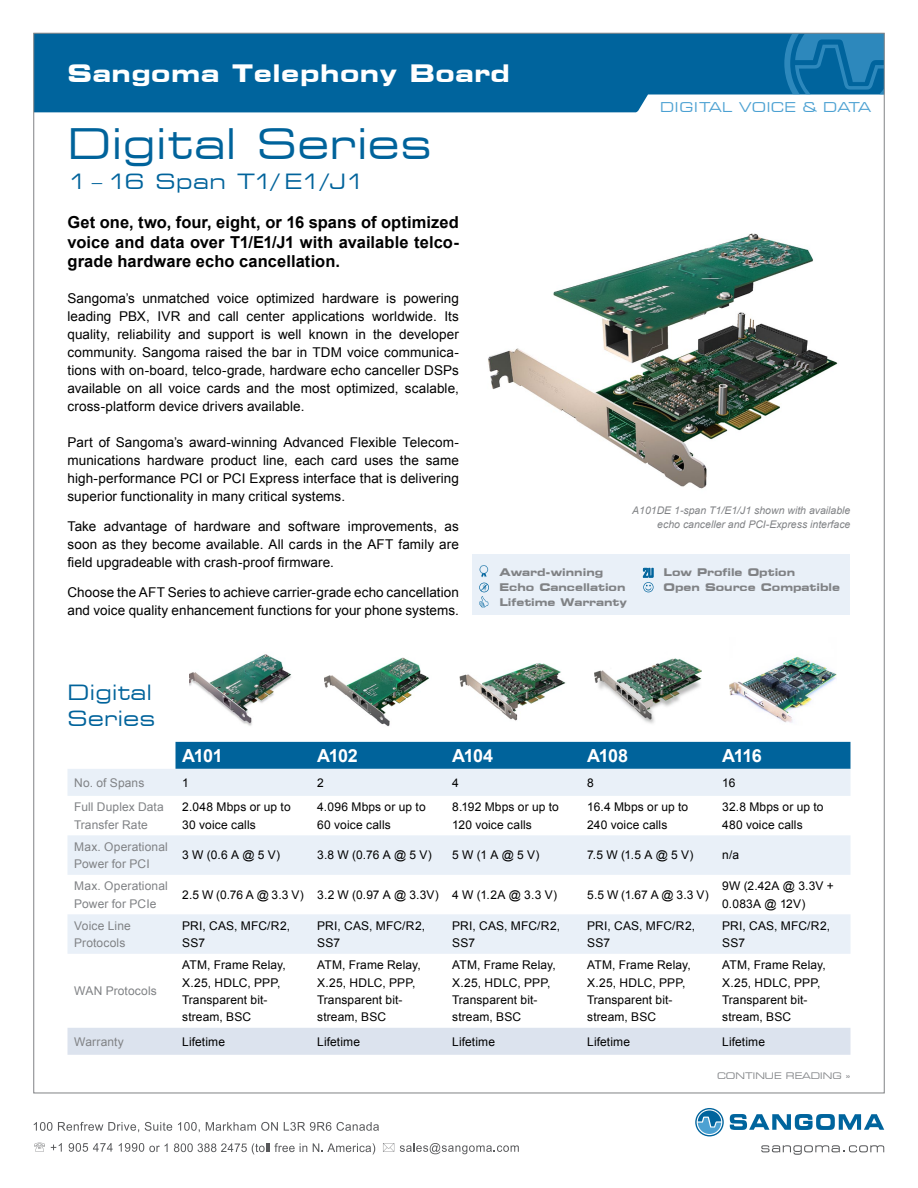
<style>
.page{position:relative;width:918px;height:1188px;background:#fff}
.page>*{position:absolute;margin:0;border:0;box-sizing:border-box;transform-origin:0 0}
.body{font:expanded 42px "Square 721 BT";letter-spacing:.01em;color:#00639b}
.t1{font:700 expanded 24px "Square 721 BT";letter-spacing:.025em;color:#fff}
.body-2{font:expanded 21px "Square 721 BT";letter-spacing:-.045em;color:#00639b}
.body-3{font:expanded 21px/25.2px "Square 721 BT";letter-spacing:.01em;color:#00639b}
.body-4{font:700 18px "Arial";letter-spacing:-.04em;color:#fff}
.t2{font:700 16.5px/19.5px "Arial";letter-spacing:.005em;color:#000;text-align:justify}
.body-5{font:13.5px/18px "Arial";letter-spacing:.005em;color:#000;text-align:justify}
.subhead{font:expanded 13.5px "Square 721 BT";letter-spacing:.035em;color:#4ca1d2}
.body-6{font:12px/17.2px "Arial";letter-spacing:.01em;color:#000}
.body-7{font:12px/17.2px "Arial";letter-spacing:.01em;color:#808285}
.Options{font:700 expanded 10.5px "Square 721 BT";color:#808285}
.body-8{font:italic 10.5px/13.5px "Arial";color:#808285;text-align:right}
.t3{font:expanded 9px "Square 721 BT";color:#808285}
.s1{color:#00649d}
</style>
<div class="page">
<div style="left:36px;top:35px;width:748px;height:78px;background:#00649d"></div>
<svg style="left:730px;top:1114px;width:154px;height:16px"></svg>
<svg style="left:695px;top:1108px;width:29px;height:28px"></svg>
<svg style="left:761px;top:1145px;width:123px;height:10px"></svg>
<svg style="left:784px;top:35px;width:98px;height:60px;background:#1876ad"></svg>
<svg style="left:34px;top:1143px;width:11px;height:9px"></svg>
<svg style="left:51px;top:1143px;width:11px;height:9px"></svg>
<svg style="left:69px;top:1143px;width:44px;height:9px"></svg>
<svg style="left:383px;top:1143px;width:11px;height:9px"></svg>
<svg style="left:400px;top:1143px;width:119px;height:11px"></svg>
<svg style="left:119px;top:1143px;width:49px;height:9px"></svg>
<svg style="left:174px;top:1143px;width:133px;height:12px"></svg>
<svg style="left:313px;top:1143px;width:62px;height:12px"></svg>
<svg style="left:34px;top:1122px;width:18px;height:9px"></svg>
<svg style="left:58px;top:1122px;width:81px;height:10px"></svg>
<svg style="left:145px;top:1122px;width:27px;height:9px"></svg>
<svg style="left:178px;top:1122px;width:22px;height:10px"></svg>
<svg style="left:206px;top:1122px;width:72px;height:9px"></svg>
<svg style="left:284px;top:1122px;width:47px;height:9px"></svg>
<svg style="left:337px;top:1122px;width:42px;height:9px"></svg>
<div style="left:176px;top:742px;width:674px;height:27px;background:#00639b"></div>
<svg style="left:68px;top:769px;width:782px;height:185px;fill:#e9f0f8"></svg>
<div style="left:68px;top:1028px;width:782px;height:27px;background:#dce3ee"></div>
<img style="left:189px;top:654px;width:102px;height:72px">
<img style="left:324px;top:657px;width:105px;height:70px">
<img style="left:459px;top:663px;width:107px;height:58px">
<img style="left:594px;top:658px;width:108px;height:66px">
<img style="left:729px;top:656px;width:108px;height:67px">
<img style="left:488px;top:233px;width:350px;height:256px">
<div style="left:472px;top:554px;width:378px;height:61px;background:#e9f0f8"></div>
<svg style="left:479px;top:565px;width:9px;height:12px"></svg>
<svg style="left:479px;top:583px;width:10px;height:24px"></svg>
<svg style="left:643px;top:568px;width:11px;height:24px"></svg>
<h2 class="t1" style="left:68px;top:59px;width:444px">Sangoma Telephony Board</h2>
<p class="body" style="left:68px;top:119px;width:367px">Digital Series</p>
<p class="body-2" style="left:68px;top:169px;width:299px">1 – <span class="s1">16</span> Span T1/ E1/J1</p>
<p class="subhead" style="left:660px;top:99px;width:213px">DIGITAL VOICE &amp; DATA</p>
<p class="t2" style="left:68px;top:213px;width:393px">Get one, two, four, eight, or 16 spans of optimized voice and data over T1/E1/J1 with available telco&shy;grade hardware echo cancellation.</p>
<p class="body-5" style="left:68px;top:289px;width:393px">Sangoma’s unmatched voice optimized hardware is powering leading PBX, IVR and call center applications worldwide. Its quality, reliability and support is well known in the developer community. Sangoma raised the bar in TDM voice communica&shy;tions with on-board, telco-grade, hardware echo canceller DSPs available on all voice cards and the most optimized, scalable, cross-platform device drivers available.</p>
<p class="body-5" style="left:68px;top:433px;width:393px">Part of Sangoma’s award-winning Advanced Flexible Telecom&shy;munications hardware product line, each card uses the same high-performance PCI or PCI Express interface that is delivering superior functionality in many critical systems.</p>
<p class="body-5" style="left:68px;top:517px;width:393px">Take advantage of hardware and software improvements, as soon as they become available. All cards in the AFT family are field upgradeable with crash-proof firmware.</p>
<p class="body-5" style="left:68px;top:583px;width:393px">Choose the AFT Series to achieve carrier-grade echo cancellation and voice quality enhancement functions for your phone systems.</p>
<p class="body-3" style="left:68px;top:680px;width:90px">Digital<br>Series</p>
<p class="body-8" style="left:632px;top:504px;width:220px">A101DE 1-span T1/E1/J1 shown with available echo canceller and PCI-Express interface</p>
<p class="Options" style="left:500px;top:566px;width:105px">Award-winning</p>
<p class="Options" style="left:499px;top:581px;width:127px">Echo Cancellation</p>
<p class="Options" style="left:499px;top:596px;width:129px">Lifetime Warranty</p>
<p class="Options" style="left:664px;top:566px;width:133px">Low Profile Option</p>
<p class="Options" style="left:664px;top:581px;width:178px">Open Source Compatible</p>
<p class="body-4" style="left:182px;top:744px;width:42px">A101</p>
<p class="body-4" style="left:317px;top:744px;width:42px">A102</p>
<p class="body-4" style="left:452px;top:744px;width:43px">A104</p>
<p class="body-4" style="left:587px;top:744px;width:42px">A108</p>
<p class="body-4" style="left:722px;top:744px;width:41px">A116</p>
<p class="body-7" style="left:74px;top:774px;width:72px">No. of Spans</p>
<p class="body-6" style="left:182px;top:774px;width:8px">1</p>
<p class="body-6" style="left:317px;top:774px;width:8px">2</p>
<p class="body-6" style="left:452px;top:774px;width:8px">4</p>
<p class="body-6" style="left:587px;top:774px;width:8px">8</p>
<p class="body-6" style="left:722px;top:774px;width:15px">16</p>
<p class="body-7" style="left:74px;top:799px;width:91px">Full Duplex Data<br>Transfer Rate</p>
<p class="body-6" style="left:182px;top:799px;width:110px">2.048 Mbps or up to<br>30 voice calls</p>
<p class="body-6" style="left:317px;top:799px;width:110px">4.096 Mbps or up to<br>60 voice calls</p>
<p class="body-6" style="left:452px;top:799px;width:108px">8.192 Mbps or up to<br>120 voice calls</p>
<p class="body-6" style="left:587px;top:799px;width:102px">16.4 Mbps or up to<br>240 voice calls</p>
<p class="body-6" style="left:722px;top:799px;width:103px">32.8 Mbps or up to<br>480 voice calls</p>
<p class="body-7" style="left:74px;top:838px;width:95px">Max. Operational<br>Power for PCI</p>
<p class="body-6" style="left:182px;top:847px;width:99px">3 W (0.6 A @ 5 V)</p>
<p class="body-6" style="left:317px;top:847px;width:116px">3.8 W (0.76 A @ 5 V)</p>
<p class="body-6" style="left:452px;top:847px;width:89px">5 W (1 A @ 5 V)</p>
<p class="body-6" style="left:587px;top:847px;width:108px">7.5 W (1.5 A @ 5 V)</p>
<p class="body-6" style="left:722px;top:847px;width:18px">n/a</p>
<p class="body-7" style="left:74px;top:878px;width:95px">Max. Operational<br>Power for PCIe</p>
<p class="body-6" style="left:182px;top:886px;width:123px">2.5 W (0.76 A @ 3.3 V)</p>
<p class="body-6" style="left:317px;top:886px;width:123px">3.2 W (0.97 A @ 3.3V)</p>
<p class="body-6" style="left:452px;top:886px;width:106px">4 W (1.2A @ 3.3 V)</p>
<p class="body-6" style="left:587px;top:886px;width:123px">5.5 W (1.67 A @ 3.3 V)</p>
<p class="body-6" style="left:722px;top:878px;width:113px">9W (2.42A @ 3.3V +<br>0.083A @ 12V)</p>
<p class="body-7" style="left:74px;top:917px;width:58px">Voice Line<br>Protocols</p>
<p class="body-6" style="left:182px;top:917px;width:109px">PRI, CAS, MFC/R2,<br>SS7</p>
<p class="body-6" style="left:317px;top:917px;width:109px">PRI, CAS, MFC/R2,<br>SS7</p>
<p class="body-6" style="left:452px;top:917px;width:109px">PRI, CAS, MFC/R2,<br>SS7</p>
<p class="body-6" style="left:587px;top:917px;width:109px">PRI, CAS, MFC/R2,<br>SS7</p>
<p class="body-6" style="left:722px;top:917px;width:109px">PRI, CAS, MFC/R2,<br>SS7</p>
<p class="body-7" style="left:74px;top:982px;width:84px">WAN Protocols</p>
<p class="body-6" style="left:182px;top:957px;width:105px">ATM, Frame Relay,<br>X.25, HDLC, PPP,<br>Transparent bit&shy;stream, BSC</p>
<p class="body-6" style="left:317px;top:957px;width:105px">ATM, Frame Relay,<br>X.25, HDLC, PPP,<br>Transparent bit&shy;stream, BSC</p>
<p class="body-6" style="left:452px;top:957px;width:105px">ATM, Frame Relay,<br>X.25, HDLC, PPP,<br>Transparent bit&shy;stream, BSC</p>
<p class="body-6" style="left:587px;top:957px;width:105px">ATM, Frame Relay,<br>X.25, HDLC, PPP,<br>Transparent bit&shy;stream, BSC</p>
<p class="body-6" style="left:722px;top:957px;width:105px">ATM, Frame Relay,<br>X.25, HDLC, PPP,<br>Transparent bit&shy;stream, BSC</p>
<p class="body-7" style="left:74px;top:1033px;width:51px">Warranty</p>
<p class="body-6" style="left:182px;top:1033px;width:44px">Lifetime</p>
<p class="body-6" style="left:317px;top:1033px;width:44px">Lifetime</p>
<p class="body-6" style="left:452px;top:1033px;width:44px">Lifetime</p>
<p class="body-6" style="left:587px;top:1033px;width:44px">Lifetime</p>
<p class="body-6" style="left:722px;top:1033px;width:44px">Lifetime</p>
<p class="t3" style="left:717px;top:1070px;width:135px">CONTINUE READING »</p>
</div>
